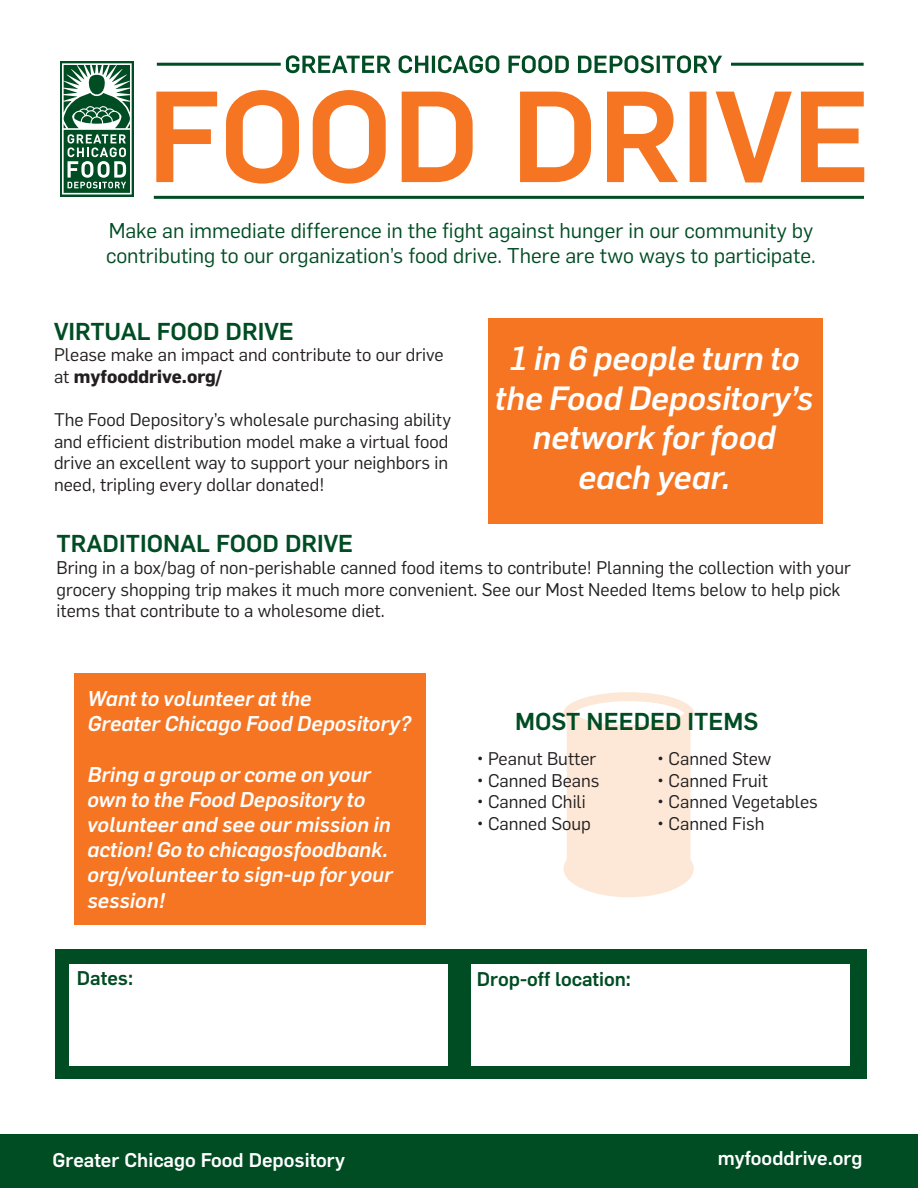
<style>
.page{position:relative;width:918px;height:1188px;background:#fff}
.page>*{position:absolute;margin:0;border:0;box-sizing:border-box;transform-origin:0 0}
.t1{font:italic 500 33px/39.6px "Flama";color:#fff;text-align:center}
.t2{font:500 24px "Flama";color:#004c23}
.t3{font:italic 500 21px/25.2px "Flama";color:#fff}
.t4{font:21px/25.2px "Flama";color:#004c23}
.t5{font:500 19.5px "Flama";color:#fff}
.t6{font:500 19.5px "Flama";color:#004c23}
.t7{font:18px/21.6px "Flama";color:#231f20}
.s1{font-weight:700}
</style>
<div class="page">
<svg style="left:563px;top:692px;width:131px;height:205px"></svg>
<div style="left:55px;top:949px;width:812px;height:130px;background:#004c23"></div>
<div style="left:0;top:1134px;width:918px;height:54px;background:#004c23"></div>
<svg style="left:156px;top:90px;width:709px;height:94px"></svg>
<hr style="left:154px;top:196px;width:710px;height:3px;background:#004c23">
<svg style="left:286px;top:55px;width:436px;height:18px"></svg>
<hr style="left:157px;top:63px;width:124px;height:3px;background:#004c23">
<hr style="left:731px;top:63px;width:133px;height:3px;background:#004c23">
<div style="left:488px;top:319px;width:335px;height:205px;background:#f57523"></div>
<div style="left:70px;top:964px;width:378px;height:102px;background:#fff"></div>
<div style="left:471px;top:964px;width:378px;height:102px;background:#fff"></div>
<div style="left:60px;top:61px;width:74px;height:136px;background:#004c23"></div>
<svg style="left:62px;top:63px;width:70px;height:132px"></svg>
<div style="left:74px;top:673px;width:352px;height:251px;background:#f57523"></div>
<p class="t4" style="left:106px;top:217px;width:711px">Make an immediate difference in the fight against hunger in our community by contributing to our organization’s food drive. There are two ways to participate.</p>
<p class="t2" style="left:54px;top:314px;width:241px">VIRTUAL FOOD DRIVE</p>
<p class="t7" style="left:54px;top:343px;width:391px">Please make an impact and contribute to our drive at <span class="s1">myfooddrive.org/</span></p>
<p class="t7" style="left:54px;top:408px;width:399px">The Food Depository’s wholesale purchasing ability</p>
<p class="t7" style="left:54px;top:429px;width:396px;text-align:justify">and efficient distribution model make a virtual food drive an excellent way to support your neighbors in need, tripling every dollar donated!</p>
<p class="t1" style="left:495px;top:336px;width:319px">1 in 6 people turn to the Food Depository’s network for food each year.</p>
<p class="t2" style="left:57px;top:526px;width:298px">TRADITIONAL FOOD DRIVE</p>
<p class="t7" style="left:57px;top:556px;width:796px">Bring in a box/bag of non-perishable canned food items to contribute! Planning the collection with your grocery shopping trip makes it much more convenient. See our Most Needed Items below to help pick items that contribute to a wholesome diet.</p>
<p class="t3" style="left:88px;top:684px;width:325px">Want to volunteer at the<br>Greater Chicago Food Depository?</p>
<p class="t3" style="left:88px;top:760px;width:307px">Bring a group or come on your own to the Food Depository to volunteer and see our mission in action! Go to chicagosfoodbank. org/volunteer to sign-up for your session!</p>
<p class="t2" style="left:515px;top:704px;width:245px">MOST NEEDED ITEMS</p>
<p class="t7" style="left:477px;top:747px;width:121px">• Peanut Butter</p>
<p class="t7" style="left:477px;top:768px;width:124px">• Canned Beans</p>
<p class="t7" style="left:477px;top:790px;width:111px">• Canned Chili</p>
<p class="t7" style="left:477px;top:812px;width:116px">• Canned Soup</p>
<p class="t7" style="left:657px;top:747px;width:116px">• Canned Stew</p>
<p class="t7" style="left:657px;top:768px;width:112px">• Canned Fruit</p>
<p class="t7" style="left:657px;top:790px;width:162px">• Canned Vegetables</p>
<p class="t7" style="left:657px;top:812px;width:109px">• Canned Fish</p>
<p class="t6" style="left:77px;top:964px;width:58px">Dates:</p>
<p class="t6" style="left:477px;top:965px;width:156px">Drop-off location:</p>
<p class="t5" style="left:52px;top:1146px;width:294px">Greater Chicago Food Depository</p>
<p class="t5" style="left:718px;top:1144px;width:146px">myfooddrive.org</p>
</div>
